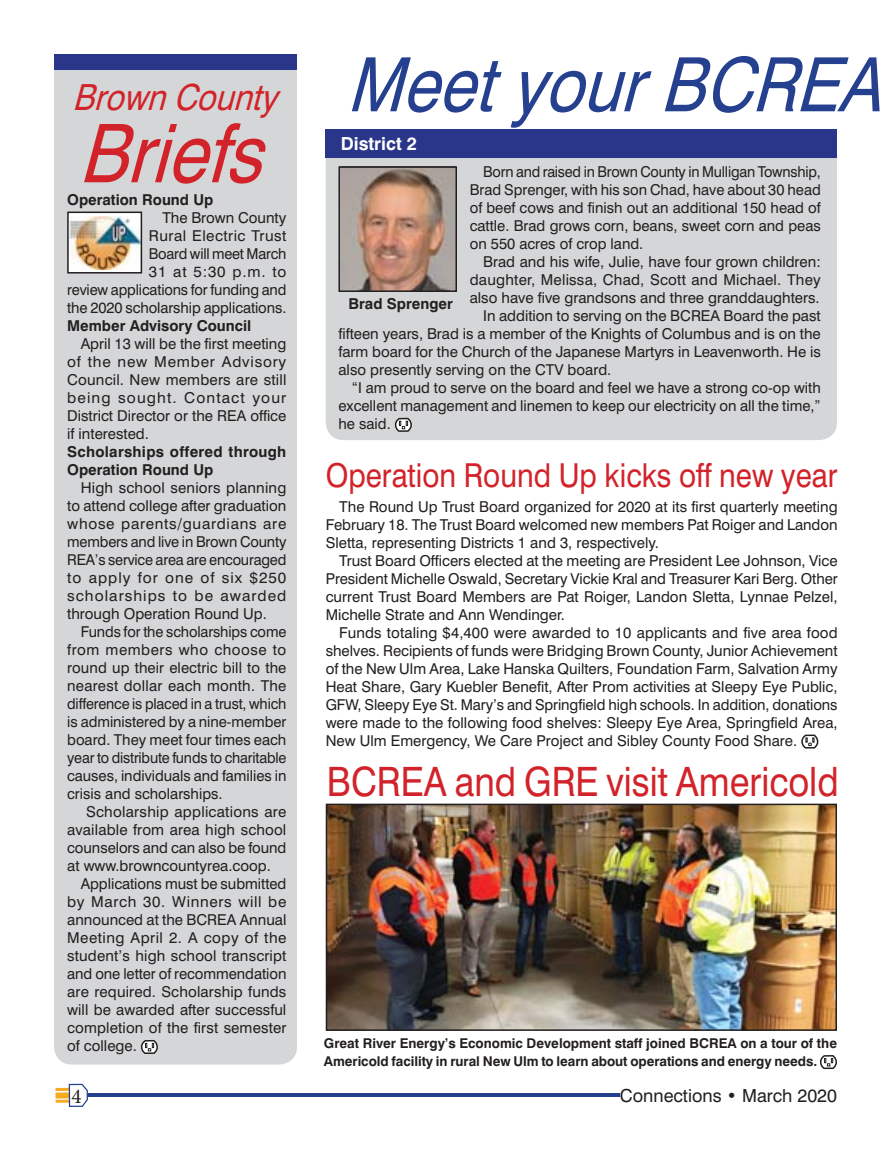
<style>
.page{position:relative;width:891px;height:1161px;background:#fff}
.page>*{position:absolute;margin:0;border:0;box-sizing:border-box;transform-origin:0 0}
.t1{font:italic 81px "Swiss 721 BT";color:#d2232a;scale:.89 1}
.t2{font:italic 75px "Swiss 721 BT";color:#25408e;scale:.88 1}
.t3{font:40.5px "Swiss 721 BT";color:#d2232a;scale:.89 1}
.t4{font:italic 36px "Swiss 721 BT";color:#d2232a;scale:.89 1}
.t5{font:33px "Swiss 721 BT";color:#d2232a;scale:.89 1}
.t6{font:21px "Minion Pro";color:#231f20}
.t7{font:18px "Swiss 721 BT";color:#231f20}
.t8{font:700 18px "Swiss 721 BT";color:#fff}
.t9{font:15px "Swiss 721 BT";color:#231f20}
.t10{font:700 15px "Swiss 721 BT";color:#231f20}
.t11{font:15px "Swiss 721 BT";color:#231f20;scale:.96 1}
.t12{font:15px "Swiss 721 BT";letter-spacing:.045em;color:#231f20}
.t13{font:15px "Swiss 721 BT";letter-spacing:.065em;color:#231f20}
.t14{font:15px "Swiss 721 BT";letter-spacing:.03em;color:#231f20}
.t15{font:15px "Swiss 721 BT";letter-spacing:.07em;color:#231f20}
.t16{font:15px "Swiss 721 BT";letter-spacing:.05em;color:#231f20}
.t17{font:15px "Swiss 721 BT";letter-spacing:.035em;color:#231f20}
.t18{font:700 13.5px/18px "Swiss 721 BT";letter-spacing:-.005em;color:#231f20}
</style>
<div class="page">
<hr style="left:83px;top:1094px;width:536px;height:3px;background:#25408e">
<div style="left:56px;top:1092px;width:17px;height:7px;background:#f5aa21"></div>
<hr style="left:56px;top:1100px;width:18px;height:3px;background:#f5aa21">
<hr style="left:56px;top:1088px;width:17px;height:3px;background:#f5aa21">
<svg style="left:68px;top:1083px;width:21px;height:24px"></svg>
<div style="left:54px;top:54px;width:243px;height:1011px;background:#d4d6d7;border-radius:18px"></div>
<svg style="left:141px;top:1041px;width:17px;height:13px"></svg>
<div style="left:54px;top:54px;width:243px;height:15px;background:#293689"></div>
<div style="left:68px;top:212px;width:73px;height:61px;background:#fff"></div>
<img style="left:70px;top:216px;width:69px;height:53px">
<div style="left:67px;top:212px;width:75px;height:62px;border:2px solid #231f20"></div>
<svg style="left:801px;top:735px;width:18px;height:14px"></svg>
<div style="left:326px;top:141px;width:511px;height:299px;background:#d4d6d7;border-radius:18px"></div>
<div style="left:326px;top:129px;width:511px;height:29px;background:#293689"></div>
<svg style="left:395px;top:419px;width:17px;height:13px"></svg>
<img style="left:341px;top:169px;width:113px;height:120px">
<div style="left:338px;top:166px;width:119px;height:126px;border:2px solid #231f20"></div>
<img style="left:329px;top:807px;width:505px;height:221px">
<div style="left:326px;top:804px;width:511px;height:227px;border:2px solid #231f20"></div>
<svg style="left:820px;top:1056px;width:17px;height:14px"></svg>
<p class="t4" style="left:73px;top:83px;width:241px">Brown County</p>
<p class="t1" style="left:79px;top:123px;width:230px">Briefs</p>
<p class="t10" style="left:67px;top:194px;width:148px">Operation Round Up</p>
<p class="t9" style="left:162px;top:212px;width:126px">The Brown County</p>
<p class="t14" style="left:149px;top:230px;width:139px">Rural Electric Trust</p>
<p class="t9" style="left:149px;top:248px;width:139px">Board will meet March</p>
<p class="t9" style="left:149px;top:266px;width:139px">31 at 5:30 p.m. to</p>
<p class="t9" style="left:67px;top:284px;width:221px">review applications for funding and</p>
<p class="t9" style="left:67px;top:302px;width:221px">the 2020 scholarship applications.</p>
<p class="t10" style="left:67px;top:320px;width:186px">Member Advisory Council</p>
<p class="t9" style="left:81px;top:338px;width:207px">April 13 will be the first meeting</p>
<p class="t16" style="left:67px;top:356px;width:221px">of the new Member Advisory</p>
<p class="t9" style="left:67px;top:374px;width:221px">Council. New members are still</p>
<p class="t15" style="left:67px;top:392px;width:221px">being sought. Contact your</p>
<p class="t9" style="left:67px;top:410px;width:221px">District Director or the REA office</p>
<p class="t9" style="left:67px;top:428px;width:83px">if interested.</p>
<p class="t10" style="left:67px;top:446px;width:221px">Scholarships offered through</p>
<p class="t10" style="left:67px;top:464px;width:148px">Operation Round Up</p>
<p class="t9" style="left:81px;top:482px;width:207px">High school seniors planning</p>
<p class="t9" style="left:67px;top:500px;width:221px">to attend college after graduation</p>
<p class="t12" style="left:67px;top:518px;width:221px">whose parents/guardians are</p>
<p class="t9" style="left:67px;top:536px;width:221px">members and live in Brown County</p>
<p class="t9" style="left:67px;top:554px;width:221px">REA’s service area are encouraged</p>
<p class="t13" style="left:67px;top:572px;width:221px">to apply for one of six $250</p>
<p class="t13" style="left:67px;top:590px;width:221px">scholarships to be awarded</p>
<p class="t9" style="left:67px;top:608px;width:201px">through Operation Round Up.</p>
<p class="t9" style="left:81px;top:626px;width:207px">Funds for the scholarships come</p>
<p class="t17" style="left:67px;top:644px;width:221px">from members who choose to</p>
<p class="t9" style="left:67px;top:662px;width:221px">round up their electric bill to the</p>
<p class="t9" style="left:67px;top:680px;width:221px">nearest dollar each month. The</p>
<p class="t9" style="left:67px;top:698px;width:221px">difference is placed in a trust, which</p>
<p class="t9" style="left:67px;top:716px;width:221px">is administered by a nine-member</p>
<p class="t9" style="left:67px;top:734px;width:221px">board. They meet four times each</p>
<p class="t11" style="left:67px;top:752px;width:230px">year to distribute funds to charitable</p>
<p class="t9" style="left:67px;top:770px;width:221px">causes, individuals and families in</p>
<p class="t9" style="left:67px;top:788px;width:157px">crisis and scholarships.</p>
<p class="t9" style="left:86px;top:806px;width:202px">Scholarship applications are</p>
<p class="t9" style="left:67px;top:824px;width:221px">available from area high school</p>
<p class="t9" style="left:67px;top:842px;width:221px">counselors and can also be found</p>
<p class="t9" style="left:67px;top:860px;width:205px">at www.browncountyrea.coop.</p>
<p class="t9" style="left:81px;top:878px;width:207px">Applications must be submitted</p>
<p class="t12" style="left:67px;top:896px;width:221px">by March 30. Winners will be</p>
<p class="t9" style="left:67px;top:914px;width:221px">announced at the BCREA Annual</p>
<p class="t14" style="left:67px;top:932px;width:221px">Meeting April 2. A copy of the</p>
<p class="t9" style="left:67px;top:950px;width:221px">student’s high school transcript</p>
<p class="t9" style="left:67px;top:968px;width:221px">and one letter of recommendation</p>
<p class="t9" style="left:67px;top:986px;width:221px">are required. Scholarship funds</p>
<p class="t9" style="left:67px;top:1004px;width:221px">will be awarded after successful</p>
<p class="t9" style="left:67px;top:1022px;width:221px">completion of the first semester</p>
<p class="t9" style="left:67px;top:1040px;width:71px">of college.</p>
<p class="t6" style="left:72px;top:1083px;width:12px">4</p>
<p class="t2" style="left:347px;top:56px;width:607px">MeetyourBCREA</p>
<p class="t11" style="left:483px;top:166px;width:353px">Born and raised in Brown County in Mulligan Township,</p>
<p class="t9" style="left:470px;top:184px;width:353px">Brad Sprenger, with his son Chad, have about 30 head</p>
<p class="t9" style="left:470px;top:202px;width:353px">of beef cows and finish out an additional 150 head of</p>
<p class="t9" style="left:470px;top:220px;width:353px">cattle. Brad grows corn, beans, sweet corn and peas</p>
<p class="t9" style="left:470px;top:238px;width:175px">on 550 acres of crop land.</p>
<p class="t9" style="left:483px;top:256px;width:339px">Brad and his wife, Julie, have four grown children:</p>
<p class="t9" style="left:470px;top:274px;width:353px">daughter, Melissa, Chad, Scott and Michael. They</p>
<p class="t9" style="left:470px;top:292px;width:351px">also have five grandsons and three granddaughters.</p>
<p class="t9" style="left:483px;top:310px;width:339px">In addition to serving on the BCREA Board the past</p>
<p class="t9" style="left:338px;top:328px;width:484px">fifteen years, Brad is a member of the Knights of Columbus and is on the</p>
<p class="t9" style="left:338px;top:346px;width:484px">farm board for the Church of the Japanese Martyrs in Leavenworth. He is</p>
<p class="t9" style="left:338px;top:364px;width:274px">also presently serving on the CTV board.</p>
<p class="t9" style="left:352px;top:382px;width:470px">“I am proud to serve on the board and feel we have a strong co-op with</p>
<p class="t9" style="left:338px;top:400px;width:484px">excellent management and linemen to keep our electricity on all the time,”</p>
<p class="t9" style="left:338px;top:418px;width:54px">he said.</p>
<p class="t8" style="left:341px;top:137px;width:78px">District 2</p>
<p class="t10" style="left:349px;top:298px;width:106px">Brad Sprenger</p>
<p class="t5" style="left:326px;top:463px;width:577px">Operation Round Up kicks off new year</p>
<p class="t9" style="left:339px;top:501px;width:500px">The Round Up Trust Board organized for 2020 at its first quarterly meeting</p>
<p class="t9" style="left:326px;top:519px;width:513px">February 18. The Trust Board welcomed new members Pat Roiger and Landon</p>
<p class="t9" style="left:326px;top:537px;width:335px">Sletta, representing Districts 1 and 3, respectively.</p>
<p class="t9" style="left:339px;top:555px;width:500px">Trust Board Officers elected at the meeting are President Lee Johnson, Vice</p>
<p class="t9" style="left:326px;top:573px;width:514px">President Michelle Oswald, Secretary Vickie Kral and Treasurer Kari Berg. Other</p>
<p class="t9" style="left:326px;top:591px;width:513px">current Trust Board Members are Pat Roiger, Landon Sletta, Lynnae Pelzel,</p>
<p class="t9" style="left:326px;top:609px;width:241px">Michelle Strate and Ann Wendinger.</p>
<p class="t9" style="left:339px;top:627px;width:500px">Funds totaling $4,400 were awarded to 10 applicants and five area food</p>
<p class="t9" style="left:326px;top:645px;width:513px">shelves. Recipients of funds were Bridging Brown County, Junior Achievement</p>
<p class="t9" style="left:326px;top:663px;width:513px">of the New Ulm Area, Lake Hanska Quilters, Foundation Farm, Salvation Army</p>
<p class="t9" style="left:326px;top:681px;width:513px">Heat Share, Gary Kuebler Benefit, After Prom activities at Sleepy Eye Public,</p>
<p class="t9" style="left:326px;top:699px;width:513px">GFW, Sleepy Eye St. Mary’s and Springfield high schools. In addition, donations</p>
<p class="t9" style="left:326px;top:717px;width:513px">were made to the following food shelves: Sleepy Eye Area, Springfield Area,</p>
<p class="t9" style="left:326px;top:735px;width:473px">New Ulm Emergency, We Care Project and Sibley County Food Share.</p>
<p class="t3" style="left:327px;top:766px;width:577px">BCREA and GRE visit Americold</p>
<p class="t18" style="left:324px;top:1036px;width:515px">Great River Energy’s Economic Development staff joined BCREA on a tour of the<br>Americold facility in rural New Ulm to learn about operations and energy needs.</p>
<p class="t7" style="left:620px;top:1089px;width:219px">Connections • March 2020</p>
</div>
